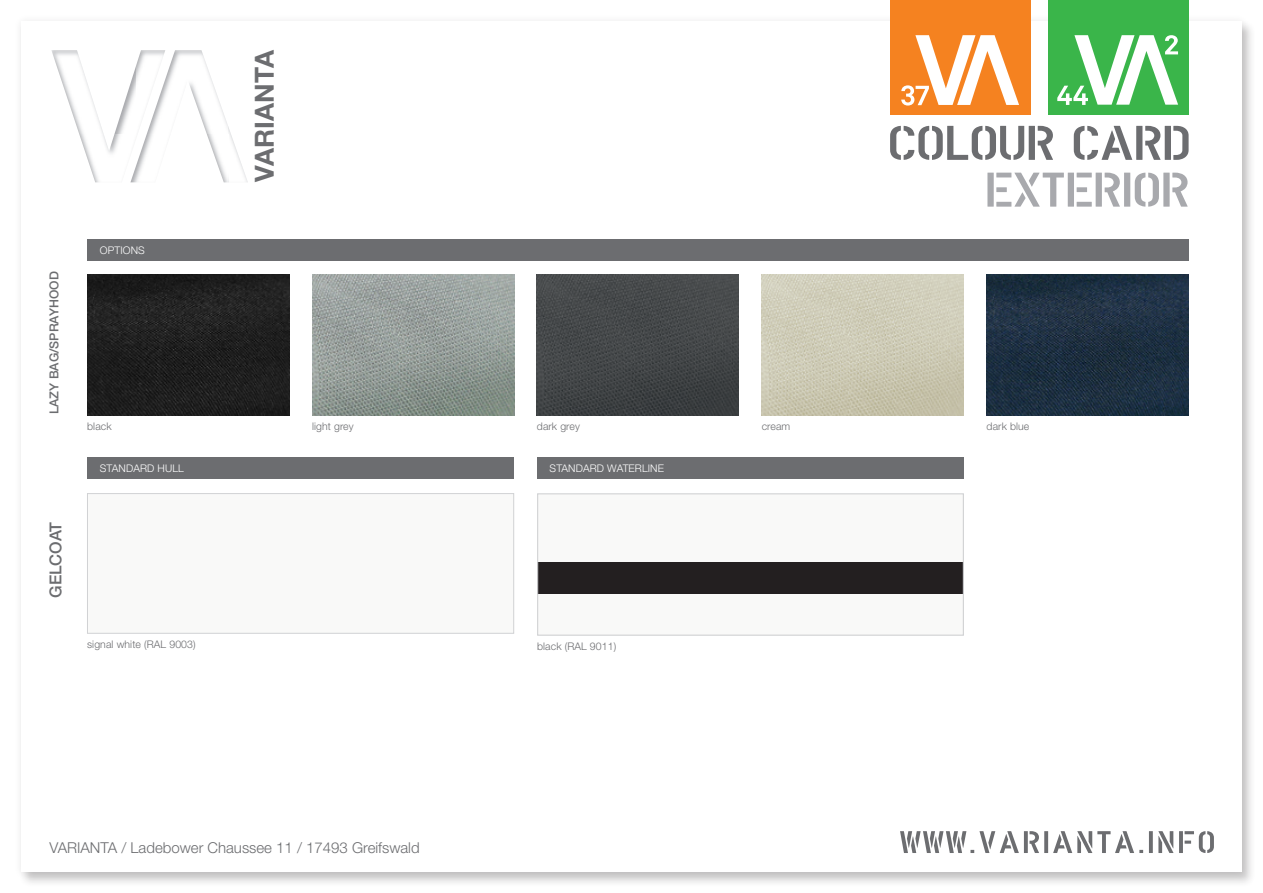
<style>
.page{position:relative;width:1263px;height:893px;background:#fff}
.page>*{position:absolute;margin:0;border:0;box-sizing:border-box;transform-origin:0 0}
.t1{font:700 26.4px "Helvetica Neue";color:#6c6d70}
.t2{font:500 16.5px "Helvetica Neue LT Pro";color:#6c6d70}
.t3{font:300 15px "Helvetica Neue LT Pro";color:#6c6d70}
.t4{font:500 12.45px "Helvetica Neue LT Pro";color:#6c6d70}
.Copy{font:300 10.5px "Helvetica Neue LT Pro";letter-spacing:.01em;color:#6c6d70}
.Box{font:300 10.5px "Helvetica Neue LT Pro";letter-spacing:.01em;color:#fff}
</style>
<div class="page">
<div style="left:13px;top:13px;width:1237px;height:867px;background:#231f20;opacity:.75"></div>
<div style="left:21px;top:21px;width:1221px;height:851px;background:#fff"></div>
<svg style="left:51px;top:50px;width:197px;height:133px"></svg>
<div style="left:890px;top:0;width:141px;height:115px;background:#f58220"></div>
<svg style="left:901px;top:35px;width:118px;height:71px"></svg>
<div style="left:1048px;top:0;width:140px;height:115px;background:#3ab54a"></div>
<svg style="left:1057px;top:35px;width:121px;height:70px"></svg>
<div style="left:87px;top:458px;width:427px;height:21px;background:#6c6d70"></div>
<div style="left:537px;top:458px;width:427px;height:21px;background:#6c6d70"></div>
<img style="left:312px;top:274px;width:202px;height:141px">
<img style="left:87px;top:274px;width:202px;height:141px">
<img style="left:537px;top:274px;width:202px;height:141px">
<img style="left:762px;top:274px;width:202px;height:141px">
<img style="left:986px;top:274px;width:202px;height:141px">
<div style="left:87px;top:493px;width:427px;height:141px;background:#f9f9f8;border:1px solid #d1d2d4"></div>
<div style="left:538px;top:494px;width:425px;height:141px;background:#f9f9f8"></div>
<div style="left:537px;top:562px;width:427px;height:32px;background:#231f20"></div>
<div style="left:537px;top:493px;width:427px;height:143px;border:1px solid #d1d2d4"></div>
<svg style="left:900px;top:831px;width:314px;height:22px"></svg>
<svg style="left:987px;top:173px;width:201px;height:34px"></svg>
<svg style="left:890px;top:126px;width:298px;height:34px"></svg>
<div style="left:87px;top:239px;width:1101px;height:21px;background:#6c6d70"></div>
<p class="t4" style="left:47px;top:414px;width:144px;rotate:-90deg">LAZY BAG/SPRAYHOOD</p>
<p class="t2" style="left:46px;top:598px;width:78px;rotate:-90deg">GELCOAT</p>
<p class="Box" style="left:100px;top:243px;width:46px">OPTIONS</p>
<h1 class="t1" style="left:248px;top:182px;width:134px;rotate:-90deg">VARIANTA</h1>
<p class="Copy" style="left:87px;top:420px;width:26px">black</p>
<p class="Copy" style="left:312px;top:420px;width:43px">light grey</p>
<p class="Copy" style="left:537px;top:420px;width:45px">dark grey</p>
<p class="Copy" style="left:762px;top:420px;width:30px">cream</p>
<p class="Copy" style="left:986px;top:420px;width:44px">dark blue</p>
<p class="Box" style="left:100px;top:462px;width:85px">STANDARD HULL</p>
<p class="Box" style="left:550px;top:462px;width:116px">STANDARD WATERLINE</p>
<p class="Copy" style="left:87px;top:638px;width:110px">signal white (RAL 9003)</p>
<p class="Copy" style="left:537px;top:640px;width:81px">black (RAL 9011)</p>
<p class="t3" style="left:50px;top:838px;width:371px">VARIANTA / Ladebower Chaussee 11 / 17493 Greifswald</p>
</div>
